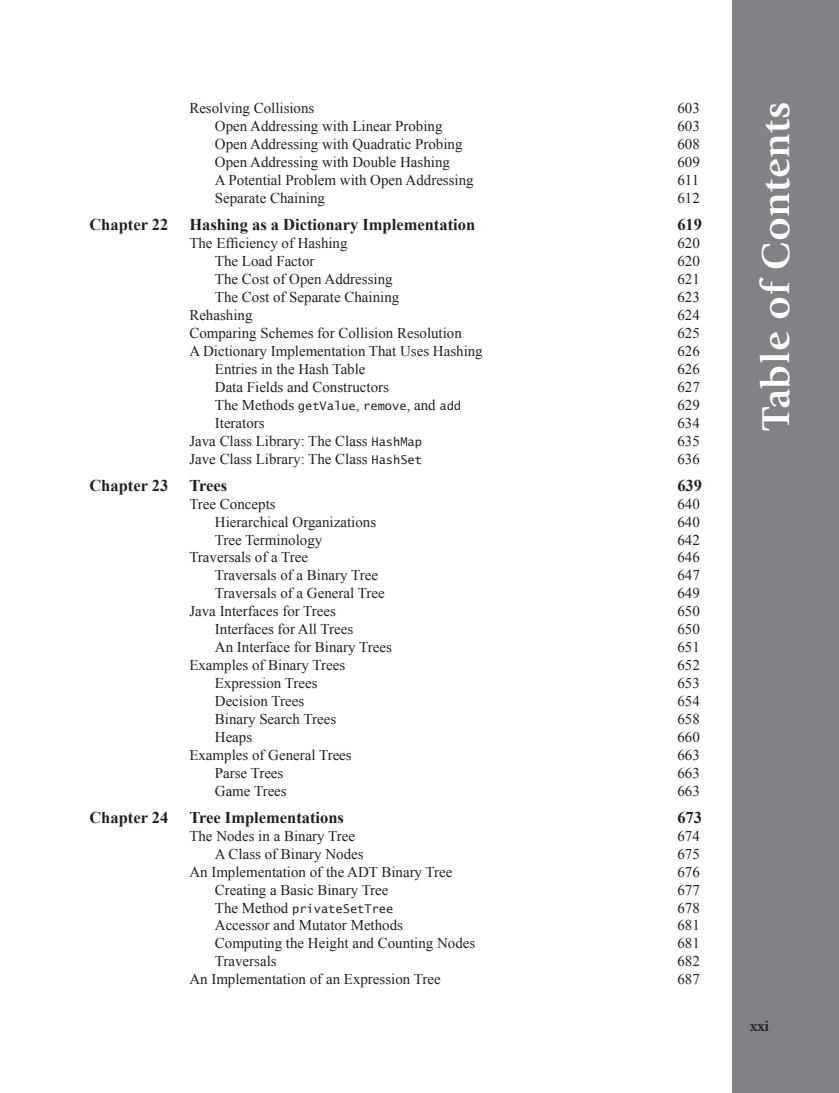
<style>
.page{position:relative;width:839px;height:1093px;background:#fff}
.page>*{position:absolute;margin:0;border:0;box-sizing:border-box;transform-origin:0 0}
.t1{font:700 40.5px "Giovanni Std";letter-spacing:.01em;color:#fff}
.t2{font:700 16.5px "Times New Roman";color:#231f20}
.t3{font:15px "Times New Roman";color:#231f20}
.t4{font:700 15px "Giovanni Std";color:#231f20}
.t5{font:12px "Lucida Sans Typewriter Std";color:#231f20}
.s1{font-family:"Times New Roman";font-size:15px}
.s2{font-family:"Lucida Sans Typewriter Std";font-size:12px}
</style>
<div class="page">
<div style="left:732px;top:0;width:106px;height:1093px;background:#808285"></div>
<p class="t3" style="left:189px;top:98px;width:126px">Resolving Collisions</p>
<p class="t3" style="left:677px;top:98px;width:24px">603</p>
<p class="t3" style="left:215px;top:116px;width:229px">Open Addressing with Linear Probing</p>
<p class="t3" style="left:677px;top:116px;width:24px">603</p>
<p class="t3" style="left:215px;top:134px;width:249px">Open Addressing with Quadratic Probing</p>
<p class="t3" style="left:677px;top:134px;width:24px">608</p>
<p class="t3" style="left:215px;top:152px;width:236px">Open Addressing with Double Hashing</p>
<p class="t3" style="left:677px;top:152px;width:24px">609</p>
<p class="t3" style="left:215px;top:170px;width:260px">A Potential Problem with Open Addressing</p>
<p class="t3" style="left:677px;top:170px;width:23px">611</p>
<p class="t3" style="left:215px;top:188px;width:111px">Separate Chaining</p>
<p class="t3" style="left:677px;top:188px;width:24px">612</p>
<p class="t2" style="left:89px;top:213px;width:80px">Chapter 22</p>
<p class="t2" style="left:189px;top:213px;width:287px">Hashing as a Dictionary Implementation</p>
<p class="t2" style="left:677px;top:213px;width:26px">619</p>
<p class="t3" style="left:189px;top:233px;width:160px">The Efficiency of Hashing</p>
<p class="t3" style="left:677px;top:233px;width:24px">620</p>
<p class="t3" style="left:215px;top:251px;width:101px">The Load Factor</p>
<p class="t3" style="left:677px;top:251px;width:24px">620</p>
<p class="t3" style="left:215px;top:269px;width:179px">The Cost of Open Addressing</p>
<p class="t3" style="left:677px;top:269px;width:24px">621</p>
<p class="t3" style="left:215px;top:287px;width:186px">The Cost of Separate Chaining</p>
<p class="t3" style="left:677px;top:287px;width:24px">623</p>
<p class="t3" style="left:189px;top:305px;width:65px">Rehashing</p>
<p class="t3" style="left:677px;top:305px;width:24px">624</p>
<p class="t3" style="left:189px;top:323px;width:274px">Comparing Schemes for Collision Resolution</p>
<p class="t3" style="left:677px;top:323px;width:24px">625</p>
<p class="t3" style="left:189px;top:341px;width:295px">A Dictionary Implementation That Uses Hashing</p>
<p class="t3" style="left:677px;top:341px;width:24px">626</p>
<p class="t3" style="left:215px;top:359px;width:152px">Entries in the Hash Table</p>
<p class="t3" style="left:677px;top:359px;width:24px">626</p>
<p class="t3" style="left:215px;top:376px;width:175px">Data Fields and Constructors</p>
<p class="t3" style="left:677px;top:376px;width:24px">627</p>
<p class="t5" style="left:215px;top:398px;width:248px"><span class="s1">The Methods</span> getValue<span class="s1">,</span> remove<span class="s1">, and</span> add</p>
<p class="t3" style="left:677px;top:394px;width:24px">629</p>
<p class="t3" style="left:215px;top:412px;width:51px">Iterators</p>
<p class="t3" style="left:677px;top:412px;width:24px">634</p>
<p class="t3" style="left:189px;top:430px;width:234px">Java Class Library: The Class <span class="s2">HashMap</span></p>
<p class="t3" style="left:677px;top:430px;width:24px">635</p>
<p class="t3" style="left:189px;top:448px;width:234px">Jave Class Library: The Class <span class="s2">HashSet</span></p>
<p class="t3" style="left:677px;top:448px;width:24px">636</p>
<p class="t2" style="left:89px;top:474px;width:80px">Chapter 23</p>
<p class="t2" style="left:189px;top:474px;width:39px">Trees</p>
<p class="t2" style="left:677px;top:474px;width:26px">639</p>
<p class="t3" style="left:189px;top:494px;width:88px">Tree Concepts</p>
<p class="t3" style="left:677px;top:494px;width:24px">640</p>
<p class="t3" style="left:215px;top:512px;width:163px">Hierarchical Organizations</p>
<p class="t3" style="left:677px;top:512px;width:24px">640</p>
<p class="t3" style="left:215px;top:529px;width:109px">Tree Terminology</p>
<p class="t3" style="left:677px;top:529px;width:24px">642</p>
<p class="t3" style="left:189px;top:547px;width:120px">Traversals of a Tree</p>
<p class="t3" style="left:677px;top:547px;width:24px">646</p>
<p class="t3" style="left:215px;top:565px;width:164px">Traversals of a Binary Tree</p>
<p class="t3" style="left:677px;top:565px;width:24px">647</p>
<p class="t3" style="left:215px;top:583px;width:171px">Traversals of a General Tree</p>
<p class="t3" style="left:677px;top:583px;width:24px">649</p>
<p class="t3" style="left:189px;top:601px;width:148px">Java Interfaces for Trees</p>
<p class="t3" style="left:677px;top:601px;width:24px">650</p>
<p class="t3" style="left:215px;top:619px;width:140px">Interfaces for All Trees</p>
<p class="t3" style="left:677px;top:619px;width:24px">650</p>
<p class="t3" style="left:215px;top:637px;width:178px">An Interface for Binary Trees</p>
<p class="t3" style="left:677px;top:637px;width:24px">651</p>
<p class="t3" style="left:189px;top:655px;width:157px">Examples of Binary Trees</p>
<p class="t3" style="left:677px;top:655px;width:24px">652</p>
<p class="t3" style="left:215px;top:673px;width:104px">Expression Trees</p>
<p class="t3" style="left:677px;top:673px;width:24px">653</p>
<p class="t3" style="left:215px;top:691px;width:91px">Decision Trees</p>
<p class="t3" style="left:677px;top:691px;width:24px">654</p>
<p class="t3" style="left:215px;top:709px;width:123px">Binary Search Trees</p>
<p class="t3" style="left:677px;top:709px;width:24px">658</p>
<p class="t3" style="left:215px;top:727px;width:39px">Heaps</p>
<p class="t3" style="left:677px;top:727px;width:24px">660</p>
<p class="t3" style="left:189px;top:745px;width:164px">Examples of General Trees</p>
<p class="t3" style="left:677px;top:745px;width:24px">663</p>
<p class="t3" style="left:215px;top:763px;width:70px">Parse Trees</p>
<p class="t3" style="left:677px;top:763px;width:24px">663</p>
<p class="t3" style="left:215px;top:780px;width:73px">Game Trees</p>
<p class="t3" style="left:677px;top:780px;width:24px">663</p>
<p class="t2" style="left:89px;top:806px;width:80px">Chapter 24</p>
<p class="t2" style="left:189px;top:806px;width:156px">Tree Implementations</p>
<p class="t2" style="left:677px;top:806px;width:26px">673</p>
<p class="t3" style="left:189px;top:826px;width:167px">The Nodes in a Binary Tree</p>
<p class="t3" style="left:677px;top:826px;width:24px">674</p>
<p class="t3" style="left:215px;top:844px;width:150px">A Class of Binary Nodes</p>
<p class="t3" style="left:677px;top:844px;width:24px">675</p>
<p class="t3" style="left:189px;top:861px;width:264px">An Implementation of the ADT Binary Tree</p>
<p class="t3" style="left:677px;top:861px;width:24px">676</p>
<p class="t3" style="left:215px;top:879px;width:175px">Creating a Basic Binary Tree</p>
<p class="t3" style="left:677px;top:879px;width:24px">677</p>
<p class="t5" style="left:215px;top:901px;width:180px"><span class="s1">The Method</span> privateSetTree</p>
<p class="t3" style="left:677px;top:897px;width:24px">678</p>
<p class="t3" style="left:215px;top:915px;width:189px">Accessor and Mutator Methods</p>
<p class="t3" style="left:677px;top:915px;width:24px">681</p>
<p class="t3" style="left:215px;top:933px;width:262px">Computing the Height and Counting Nodes</p>
<p class="t3" style="left:677px;top:933px;width:24px">681</p>
<p class="t3" style="left:215px;top:951px;width:63px">Traversals</p>
<p class="t3" style="left:677px;top:951px;width:24px">682</p>
<p class="t3" style="left:189px;top:969px;width:253px">An Implementation of an Expression Tree</p>
<p class="t3" style="left:677px;top:969px;width:24px">687</p>
<h1 class="t1" style="left:752px;top:430px;width:330px;rotate:-90deg">Table of Contents</h1>
<p class="t4" style="left:749px;top:1017px;width:21px">xxi</p>
</div>
